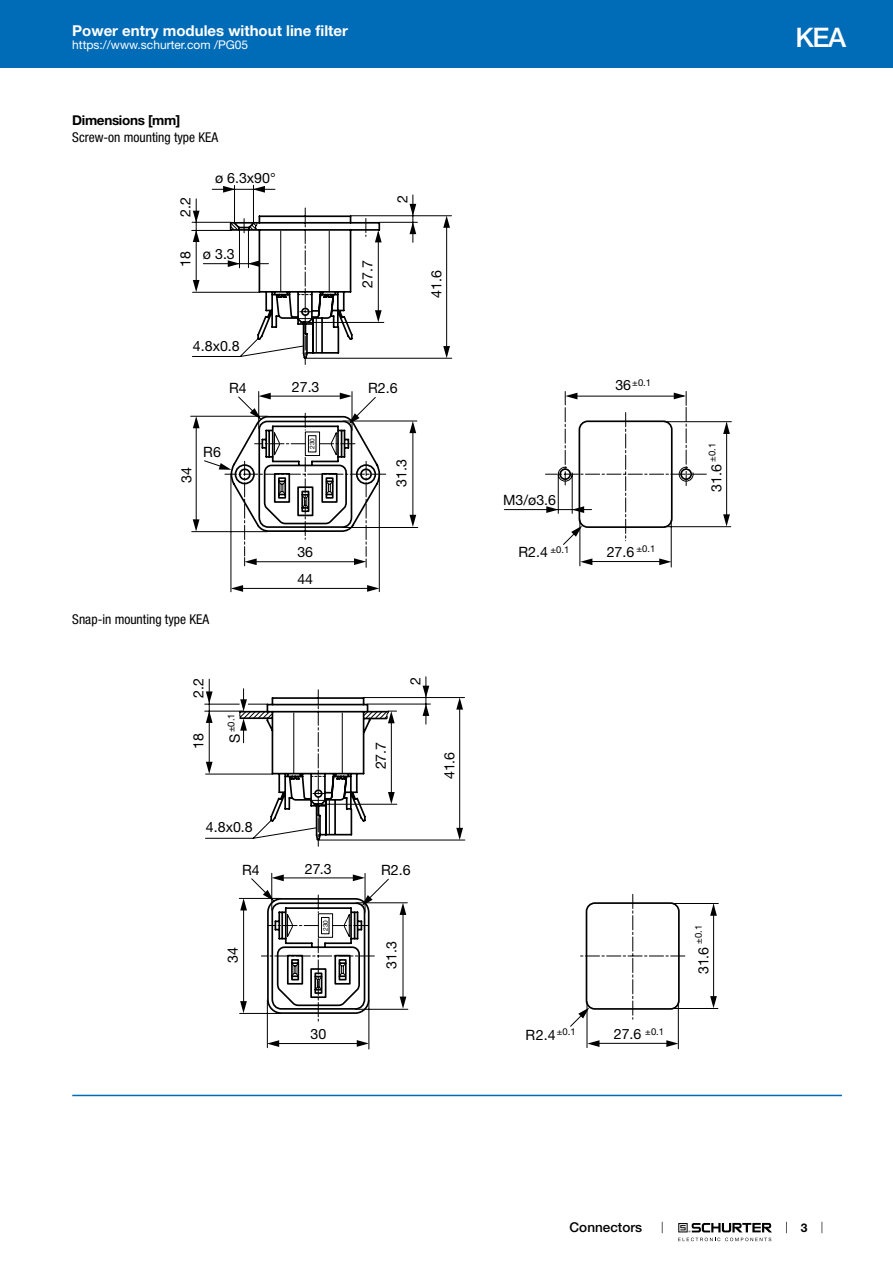
<style>
.page{position:relative;width:893px;height:1263px;background:#fff}
.page>*{position:absolute;margin:0;border:0;box-sizing:border-box;transform-origin:0 0}
.t1{font:500 27px "Helvetica Neue LT";color:#fff}
.t2{font:700 15px "Helvetica Neue LT";color:#fff}
.t3{font:14.25px "Helvetica Neue LT";color:#000}
.t4{font:condensed 13.5px "Helvetica Neue LT";color:#000}
.t5{font:700 13.5px "Helvetica Neue LT";letter-spacing:-.025em;color:#000}
.t6{font:500 13.5px "Helvetica Neue LT";color:#000}
.t7{font:12px "Helvetica Neue LT";color:#fff}
.t8{font:700 12px "Helvetica Neue LT";color:#000}
.t9{font:9.45px "Helvetica Neue LT";color:#000}
.t10{font:6.45px "Helvetica Neue LT";color:#000}
.s1{font-size:14.25px}
</style>
<div class="page">
<svg style="left:678px;top:1223px;width:94px;height:18px"></svg>
<div style="left:0;top:0;width:893px;height:68px;background:#006bb6"></div>
<svg style="left:190px;top:185px;width:542px;height:407px"></svg>
<svg style="left:674px;top:393px;width:12px;height:6px"></svg>
<svg style="left:565px;top:393px;width:12px;height:6px"></svg>
<svg style="left:659px;top:558px;width:12px;height:7px"></svg>
<svg style="left:580px;top:558px;width:12px;height:7px"></svg>
<svg style="left:723px;top:422px;width:7px;height:12px"></svg>
<svg style="left:723px;top:514px;width:7px;height:12px"></svg>
<svg style="left:545px;top:407px;width:161px;height:134px"></svg>
<svg style="left:340px;top:393px;width:12px;height:6px"></svg>
<svg style="left:259px;top:393px;width:12px;height:6px"></svg>
<svg style="left:367px;top:585px;width:12px;height:7px"></svg>
<svg style="left:231px;top:585px;width:12px;height:7px"></svg>
<svg style="left:193px;top:519px;width:6px;height:12px"></svg>
<svg style="left:193px;top:416px;width:7px;height:12px"></svg>
<svg style="left:193px;top:211px;width:7px;height:12px"></svg>
<svg style="left:193px;top:230px;width:7px;height:12px"></svg>
<svg style="left:250px;top:408px;width:11px;height:11px"></svg>
<svg style="left:349px;top:413px;width:11px;height:11px"></svg>
<svg style="left:409px;top:515px;width:7px;height:12px"></svg>
<svg style="left:409px;top:421px;width:7px;height:12px"></svg>
<svg style="left:219px;top:457px;width:167px;height:108px"></svg>
<svg style="left:248px;top:260px;width:12px;height:7px"></svg>
<svg style="left:228px;top:260px;width:12px;height:7px"></svg>
<svg style="left:253px;top:186px;width:12px;height:7px"></svg>
<svg style="left:223px;top:186px;width:12px;height:7px"></svg>
<svg style="left:410px;top:204px;width:6px;height:12px"></svg>
<svg style="left:410px;top:222px;width:6px;height:12px"></svg>
<svg style="left:443px;top:346px;width:7px;height:12px"></svg>
<svg style="left:443px;top:216px;width:7px;height:12px"></svg>
<svg style="left:193px;top:280px;width:7px;height:12px"></svg>
<svg style="left:375px;top:230px;width:7px;height:12px"></svg>
<svg style="left:375px;top:310px;width:7px;height:12px"></svg>
<hr style="left:280px;top:231px;width:1px;height:60px;background:#000">
<hr style="left:329px;top:231px;width:1px;height:60px;background:#000">
<svg style="left:204px;top:676px;width:515px;height:373px"></svg>
<svg style="left:666px;top:1040px;width:12px;height:7px"></svg>
<svg style="left:587px;top:1040px;width:12px;height:7px"></svg>
<svg style="left:710px;top:903px;width:7px;height:13px"></svg>
<svg style="left:710px;top:996px;width:7px;height:12px"></svg>
<svg style="left:578px;top:894px;width:107px;height:125px"></svg>
<svg style="left:353px;top:874px;width:12px;height:7px"></svg>
<svg style="left:272px;top:874px;width:12px;height:7px"></svg>
<svg style="left:357px;top:1040px;width:12px;height:7px"></svg>
<svg style="left:267px;top:1040px;width:12px;height:7px"></svg>
<svg style="left:240px;top:1001px;width:7px;height:12px"></svg>
<svg style="left:240px;top:898px;width:7px;height:12px"></svg>
<svg style="left:206px;top:711px;width:7px;height:12px"></svg>
<svg style="left:263px;top:890px;width:11px;height:11px"></svg>
<svg style="left:362px;top:895px;width:11px;height:11px"></svg>
<svg style="left:400px;top:996px;width:6px;height:13px"></svg>
<svg style="left:400px;top:903px;width:6px;height:12px"></svg>
<svg style="left:423px;top:686px;width:6px;height:12px"></svg>
<svg style="left:423px;top:704px;width:6px;height:12px"></svg>
<svg style="left:456px;top:828px;width:7px;height:12px"></svg>
<svg style="left:456px;top:697px;width:7px;height:13px"></svg>
<svg style="left:206px;top:762px;width:7px;height:12px"></svg>
<svg style="left:206px;top:691px;width:7px;height:13px"></svg>
<svg style="left:388px;top:711px;width:7px;height:12px"></svg>
<svg style="left:388px;top:792px;width:7px;height:12px"></svg>
<svg style="left:240px;top:699px;width:7px;height:12px"></svg>
<svg style="left:240px;top:718px;width:7px;height:13px"></svg>
<hr style="left:72px;top:1095px;width:770px;height:1px;background:#006bb6">
<p class="t2" style="left:72px;top:21px;width:277px">Power entry modules without line filter</p>
<p class="t7" style="left:72px;top:38px;width:178px">https://www.schurter.com /PG05</p>
<p class="t5" style="left:72px;top:112px;width:110px">Dimensions [mm]</p>
<p class="t4" style="left:72px;top:130px;width:147px">Screw-on mounting type KEA</p>
<p class="t3" style="left:177px;top:217px;width:21px;rotate:-90deg">2.2</p>
<p class="t3" style="left:177px;top:267px;width:17px;rotate:-90deg">18</p>
<p class="t3" style="left:215px;top:169px;width:62px">ø 6.3x90°</p>
<p class="t3" style="left:203px;top:245px;width:33px">ø 3.3</p>
<p class="t3" style="left:394px;top:203px;width:9px;rotate:-90deg">2</p>
<p class="t3" style="left:359px;top:288px;width:29px;rotate:-90deg">27.7</p>
<p class="t3" style="left:428px;top:297px;width:29px;rotate:-90deg">41.6</p>
<p class="t3" style="left:193px;top:337px;width:48px">4.8x0.8</p>
<p class="t3" style="left:229px;top:380px;width:19px">R4</p>
<p class="t3" style="left:292px;top:378px;width:29px">27.3</p>
<p class="t3" style="left:368px;top:380px;width:31px">R2.6</p>
<p class="t3" style="left:178px;top:482px;width:17px;rotate:-90deg">34</p>
<p class="t3" style="left:203px;top:444px;width:19px">R6</p>
<p class="t10" style="left:308px;top:449px;width:12px;rotate:-90deg">230</p>
<p class="t3" style="left:393px;top:487px;width:29px;rotate:-90deg">31.3</p>
<p class="t4" style="left:72px;top:611px;width:138px">Snap-in mounting type KEA</p>
<p class="t3" style="left:190px;top:698px;width:21px;rotate:-90deg">2.2</p>
<p class="t3" style="left:190px;top:749px;width:17px;rotate:-90deg">18</p>
<p class="t9" style="left:225px;top:732px;width:20px;rotate:-90deg">±0.1</p>
<p class="t3" style="left:226px;top:742px;width:11px;rotate:-90deg">S</p>
<p class="t3" style="left:206px;top:819px;width:48px">4.8x0.8</p>
<p class="t3" style="left:242px;top:861px;width:19px">R4</p>
<p class="t3" style="left:224px;top:963px;width:17px;rotate:-90deg">34</p>
<p class="t3" style="left:297px;top:543px;width:17px">36</p>
<p class="t3" style="left:297px;top:570px;width:17px">44</p>
<p class="t3" style="left:407px;top:685px;width:9px;rotate:-90deg">2</p>
<p class="t3" style="left:372px;top:769px;width:29px;rotate:-90deg">27.7</p>
<p class="t3" style="left:441px;top:779px;width:29px;rotate:-90deg">41.6</p>
<p class="t3" style="left:305px;top:860px;width:28px">27.3</p>
<p class="t3" style="left:381px;top:861px;width:31px">R2.6</p>
<p class="t10" style="left:322px;top:931px;width:12px;rotate:-90deg">230</p>
<p class="t3" style="left:383px;top:969px;width:29px;rotate:-90deg">31.3</p>
<p class="t3" style="left:310px;top:1025px;width:17px">30</p>
<p class="t9" style="left:615px;top:377px;width:37px"><span class="s1">36</span>±0.1</p>
<p class="t3" style="left:503px;top:491px;width:54px">M3/ø3.6</p>
<p class="t9" style="left:550px;top:544px;width:20px">±0.1</p>
<p class="t3" style="left:518px;top:544px;width:31px">R2.4</p>
<p class="t9" style="left:636px;top:543px;width:20px">±0.1</p>
<p class="t3" style="left:607px;top:544px;width:29px">27.6</p>
<p class="t9" style="left:706px;top:462px;width:20px;rotate:-90deg">±0.1</p>
<p class="t3" style="left:708px;top:492px;width:29px;rotate:-90deg">31.6</p>
<p class="t9" style="left:557px;top:1026px;width:20px">±0.1</p>
<p class="t3" style="left:526px;top:1027px;width:32px">R2.4</p>
<p class="t9" style="left:645px;top:1026px;width:20px">±0.1</p>
<p class="t3" style="left:614px;top:1025px;width:29px">27.6</p>
<p class="t9" style="left:693px;top:944px;width:20px;rotate:-90deg">±0.1</p>
<p class="t3" style="left:695px;top:974px;width:29px;rotate:-90deg">31.6</p>
<p class="t6" style="left:570px;top:1219px;width:74px">Connectors</p>
<h1 class="t1" style="left:795px;top:21px;width:52px">KEA</h1>
<p class="t8" style="left:801px;top:1220px;width:8px">3</p>
</div>
